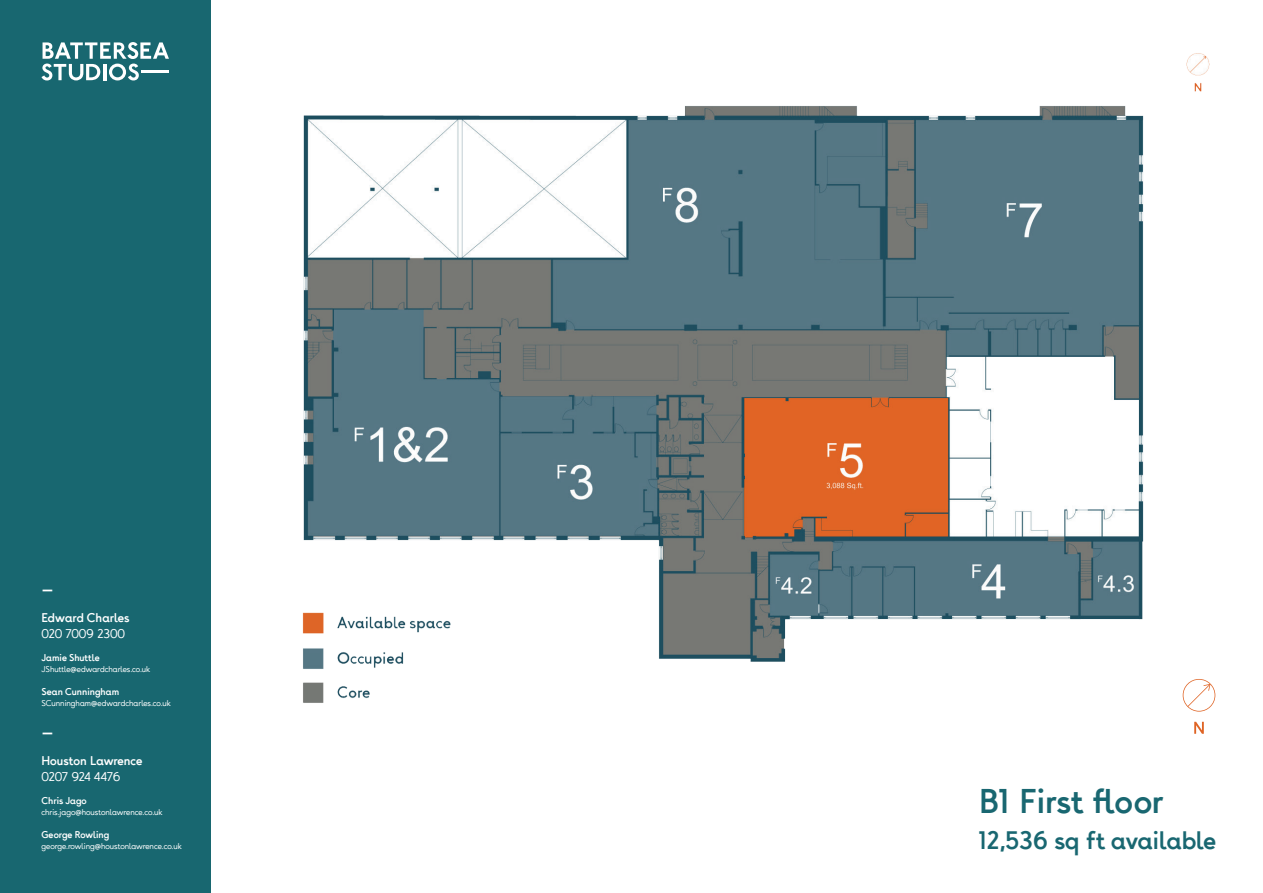
<style>
.page{position:relative;width:1263px;height:893px;background:#fff}
.page>*{position:absolute;margin:0;border:0;box-sizing:border-box;transform-origin:0 0}
.t1{font:700 36.6px "Buenos Aires";color:#196771}
.t2{font:700 27px "Buenos Aires";color:#196771}
.t3{font:700 18px "Buenos Aires";color:#fff}
.t4{font:700 13.5px "Buenos Aires";color:#fff}
.t5{font:500 13.5px "Buenos Aires";color:#fff}
.t6{font:700 10.5px "Buenos Aires";color:#fff}
.t7{font:500 9px "Buenos Aires";color:#fff}
</style>
<div class="page">
<div style="left:0;top:0;width:210px;height:893px;background:#186770"></div>
<svg style="left:41px;top:42px;width:128px;height:38px"></svg>
<hr style="left:142px;top:71px;width:27px;height:2px;background:#fff">
<img style="left:303px;top:682px;width:67px;height:21px">
<img style="left:1186px;top:53px;width:24px;height:39px">
<img style="left:302px;top:106px;width:842px;height:563px">
<svg style="left:1183px;top:679px;width:32px;height:33px"></svg>
<svg style="left:1194px;top:722px;width:10px;height:12px"></svg>
<h3 class="t3" style="left:41px;top:579px;width:14px">—</h3>
<h3 class="t4" style="left:41px;top:609px;width:89px">Edward Charles</h3>
<h3 class="t5" style="left:41px;top:626px;width:85px">020 7009 2300</h3>
<p class="t6" style="left:41px;top:651px;width:60px">Jamie Shuttle</p>
<p class="t7" style="left:41px;top:664px;width:110px">JShuttle@edwardcharles.co.uk</p>
<p class="t6" style="left:41px;top:685px;width:79px">Sean Cunningham</p>
<p class="t7" style="left:41px;top:698px;width:131px">SCunningham@edwardcharles.co.uk</p>
<h3 class="t3" style="left:41px;top:721px;width:14px">—</h3>
<h3 class="t4" style="left:41px;top:752px;width:103px">Houston Lawrence</h3>
<h3 class="t5" style="left:41px;top:769px;width:81px">0207 924 4476</h3>
<p class="t6" style="left:41px;top:794px;width:47px">Chris Jago</p>
<p class="t7" style="left:41px;top:807px;width:123px">chris.jago@houstonlawrence.co.uk</p>
<p class="t6" style="left:41px;top:828px;width:69px">George Rowling</p>
<p class="t7" style="left:41px;top:841px;width:142px">george.rowling@houstonlawrence.co.uk</p>
<h1 class="t1" style="left:979px;top:780px;width:186px">B1 First floor</h1>
<h2 class="t2" style="left:979px;top:825px;width:238px">12,536 sq ft available</h2>
</div>
